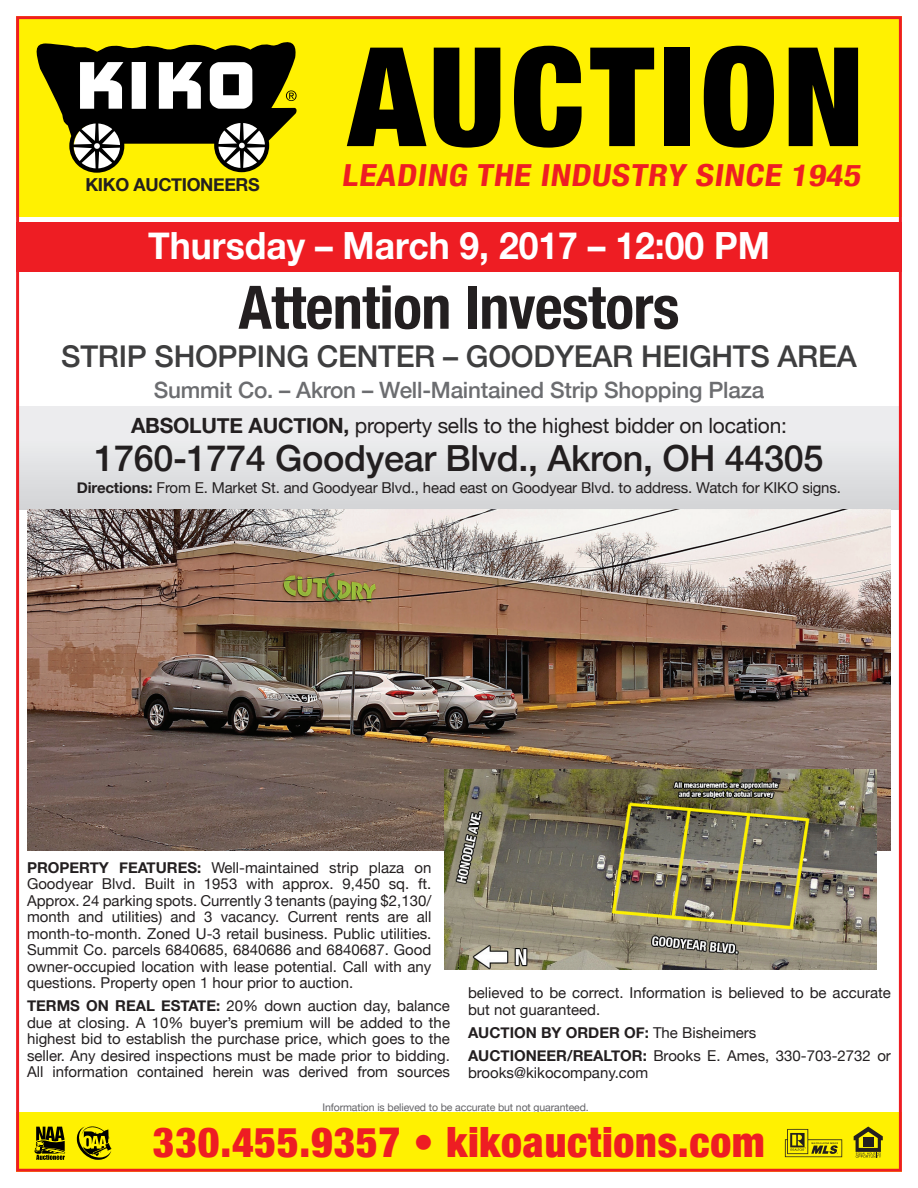
<style>
.page{position:relative;width:918px;height:1188px;background:#fff}
.page>*{position:absolute;margin:0;border:0;box-sizing:border-box;transform-origin:0 0}
.t1{font:900 condensed 137.85px "Helvetica Neue";letter-spacing:.04em;color:#000}
.t2{font:700 condensed 60px "Helvetica Neue";letter-spacing:-.01em;color:#231f20}
.t3{font:900 condensed 41.7px "Helvetica Neue";letter-spacing:.02em;color:#ee1d23}
.t4{font:700 37.5px "Helvetica Neue";color:#fff;scale:.95 1}
.t5{font:500 36px "Helvetica Neue";letter-spacing:-.01em;color:#231f20}
.t6{font:700 condensed 30.45px "Helvetica Neue";color:#ee1d23;scale:1.15 1}
.t7{font:500 30px "Helvetica Neue";letter-spacing:-.01em;color:#3e3e3f}
.t8{font:500 22.5px "Helvetica Neue";letter-spacing:-.01em;color:#6c6d70}
.t9{font:21px "Helvetica Neue";letter-spacing:-.01em;color:#231f20}
.t10{font:700 17.85px "Helvetica Neue";letter-spacing:-.02em;color:#231f20}
.t11{font:15px/16.5px "Helvetica Neue";color:#231f20;text-align:justify}
.t12{font:700 15px "Helvetica Neue";color:#231f20}
.t13{font:10.5px "Helvetica Neue";letter-spacing:-.01em;color:#636366}
.s1{font-weight:700}
.s2{font-weight:400}
</style>
<div class="page">
<img style="left:16px;top:16px;width:886px;height:1156px">
<svg style="left:34px;top:1127px;width:31px;height:33px"></svg>
<svg style="left:34px;top:39px;width:263px;height:134px"></svg>
<svg style="left:77px;top:1126px;width:34px;height:34px"></svg>
<p class="t10" style="left:85px;top:171px;width:176px">KIKO AUCTIONEERS</p>
<p class="t1" style="left:348px;top:-16px;width:517px">AUCTION</p>
<p class="t6" style="left:341px;top:150px;width:458px">LEADING THE INDUSTRY SINCE 1945</p>
<p class="t4" style="left:148px;top:216px;width:656px">Thursday – March 9, 2017 – 12:00 PM</p>
<p class="t2" style="left:239px;top:258px;width:442px">Attention Investors</p>
<p class="t7" style="left:61px;top:332px;width:797px">STRIP SHOPPING CENTER – GOODYEAR HEIGHTS AREA</p>
<p class="t8" style="left:154px;top:372px;width:612px">Summit Co. – Akron – Well-Maintained Strip Shopping Plaza</p>
<p class="t9" style="left:131px;top:411px;width:657px"><span class="s1">ABSOLUTE AUCTION,</span> property sells to the highest bidder on location:</p>
<p class="t5" style="left:95px;top:429px;width:730px">1760-1774 Goodyear Blvd., Akron, OH 44305</p>
<p class="t11" style="left:77px;top:480px;width:766px"><span class="s1">Directions:</span> From E. Market St. and Goodyear Blvd., head east on Goodyear Blvd. to address. Watch for KIKO signs.</p>
<p class="t11" style="left:27px;top:860px;width:406px"><span class="s1">PROPERTY FEATURES:</span> Well-maintained strip plaza on Goodyear Blvd. Built in 1953 with approx. 9,450 sq. ft.<br>Approx. 24 parking spots. Currently 3 tenants (paying $2,130/ month and utilities) and 3 vacancy. Current rents are all month-to-month. Zoned U-3 retail business. Public utilities.<br>Summit Co. parcels 6840685, 6840686 and 6840687. Good owner-occupied location with lease potential. Call with any questions. Property open 1 hour prior to auction.</p>
<p class="t11" style="left:27px;top:999px;width:425px"><span class="s1">TERMS ON REAL ESTATE:</span> 20% down auction day, balance due at closing. A 10% buyer’s premium will be added to the highest bid to establish the purchase price, which goes to the seller. Any desired inspections must be made prior to bidding.<br>All information contained herein was derived from sources</p>
<p class="t11" style="left:468px;top:986px;width:424px">believed to be correct. Information is believed to be accurate but not guaranteed.</p>
<p class="t12" style="left:468px;top:1021px;width:290px">AUCTION BY ORDER OF: <span class="s2">The Bisheimers</span></p>
<p class="t11" style="left:468px;top:1049px;width:424px"><span class="s1">AUCTIONEER/REALTOR:</span> Brooks E. Ames, 330-703-2732 or brooks@kikocompany.com</p>
<p class="t13" style="left:322px;top:1100px;width:268px">Information is believed to be accurate but not guaranteed.</p>
<p class="t3" style="left:153px;top:1107px;width:613px">330.455.9357 • kikoauctions.com</p>
</div>
